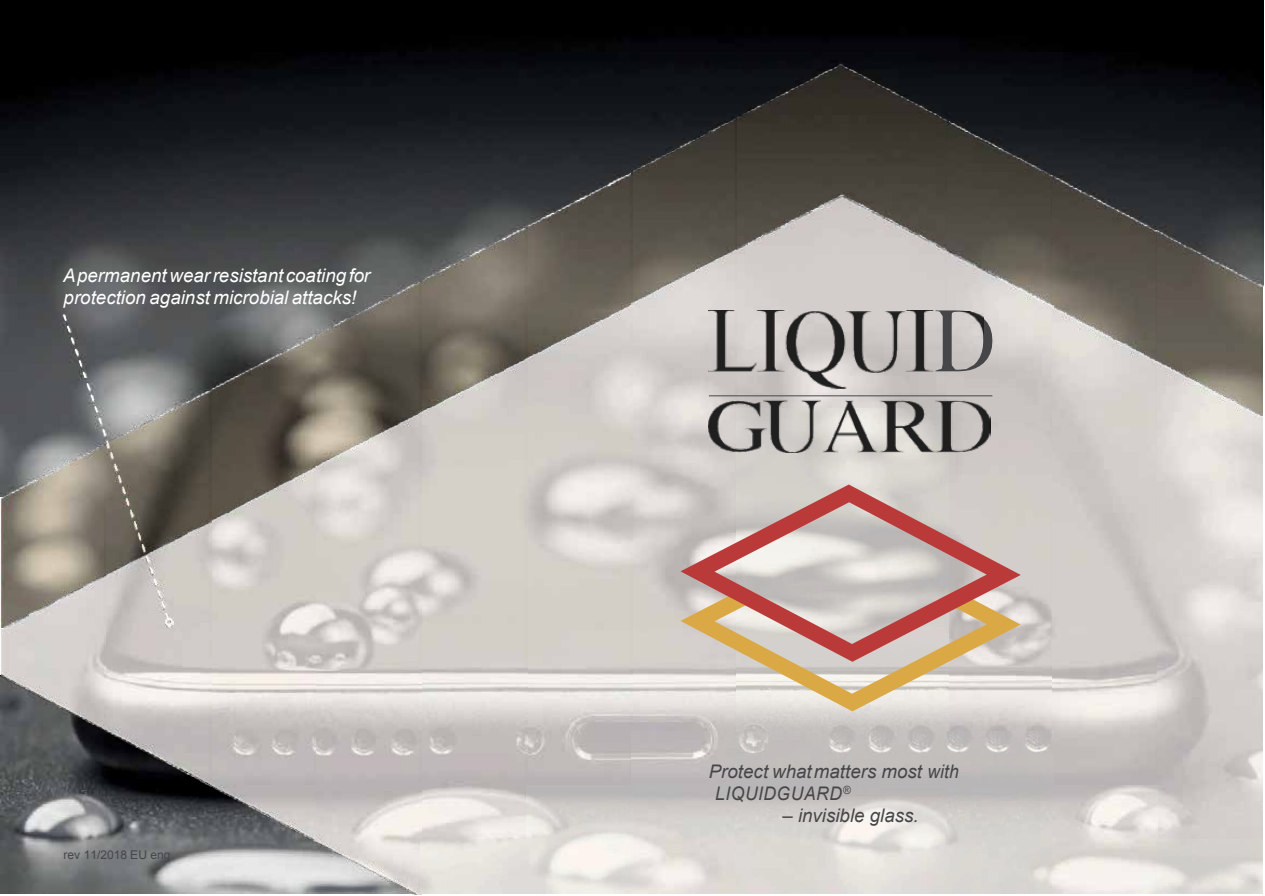
<style>
.page{position:relative;width:1265px;height:896px;background:#fff}
.page>*{position:absolute;margin:0;border:0;box-sizing:border-box;transform-origin:0 0}
.t1{font:italic 18.75px/21.6px "Arial";color:#fff}
.t2{font:italic 18.75px/21.6px "Arial";color:#464648}
.t3{font:12px "Arial";letter-spacing:-.005em;color:#464648}
</style>
<div class="page">
<img style="left:0;top:728px;width:315px;height:165px">
<img style="left:80px;top:728px;width:25px;height:33px">
<img style="left:164px;top:783px;width:46px;height:22px">
<img style="left:248px;top:838px;width:67px;height:11px">
<img style="left:0;top:1px;width:1263px;height:495px">
<img style="left:736px;top:64px;width:212px;height:130px">
<img style="left:631px;top:117px;width:105px;height:131px">
<img style="left:947px;top:120px;width:106px;height:130px">
<img style="left:526px;top:171px;width:106px;height:131px">
<img style="left:1052px;top:176px;width:105px;height:129px">
<img style="left:421px;top:225px;width:106px;height:131px">
<img style="left:1157px;top:231px;width:105px;height:129px">
<img style="left:315px;top:280px;width:107px;height:131px">
<img style="left:210px;top:334px;width:105px;height:131px">
<img style="left:173px;top:388px;width:38px;height:131px">
<img style="left:0;top:442px;width:63px;height:131px">
<img style="left:736px;top:194px;width:212px;height:699px">
<img style="left:631px;top:248px;width:105px;height:645px">
<img style="left:947px;top:250px;width:106px;height:643px">
<img style="left:526px;top:302px;width:106px;height:591px">
<img style="left:1052px;top:305px;width:105px;height:480px">
<img style="left:421px;top:356px;width:106px;height:537px">
<img style="left:1157px;top:360px;width:105px;height:533px">
<img style="left:315px;top:411px;width:107px;height:483px">
<img style="left:210px;top:465px;width:105px;height:373px">
<img style="left:105px;top:519px;width:106px;height:264px">
<img style="left:0;top:573px;width:105px;height:155px">
<img style="left:1052px;top:785px;width:105px;height:108px">
<svg style="left:63px;top:314px;width:110px;height:311px;background:#8b8883"></svg>
<svg style="left:680px;top:661px;width:340px;height:50px;background:#dfd4c0"></svg>
<img style="left:709px;top:310px;width:282px;height:142px">
<hr style="left:709px;top:395px;width:283px;height:1px;background:#464648">
<svg style="left:935px;top:310px;width:57px;height:61px;background:#9b9897"></svg>
<img style="left:960px;top:312px;width:23px;height:29px">
<svg style="left:680px;top:484px;width:340px;height:177px;background:#cdb0a6"></svg>
<p class="t1" style="left:63px;top:265px;width:308px">Apermanentwearresistant coating for protection against microbial attacks!</p>
<p class="t3" style="left:64px;top:846px;width:108px">rev 11/2018 EU eng</p>
<p class="t2" style="left:715px;top:761px;width:245px;text-indent:-6px">Protect whatmatters most with<br>LIQUIDGUARD<sup>®</sup></p>
<p class="t2" style="left:782px;top:804px;width:138px">– invisible glass.</p>
</div>
